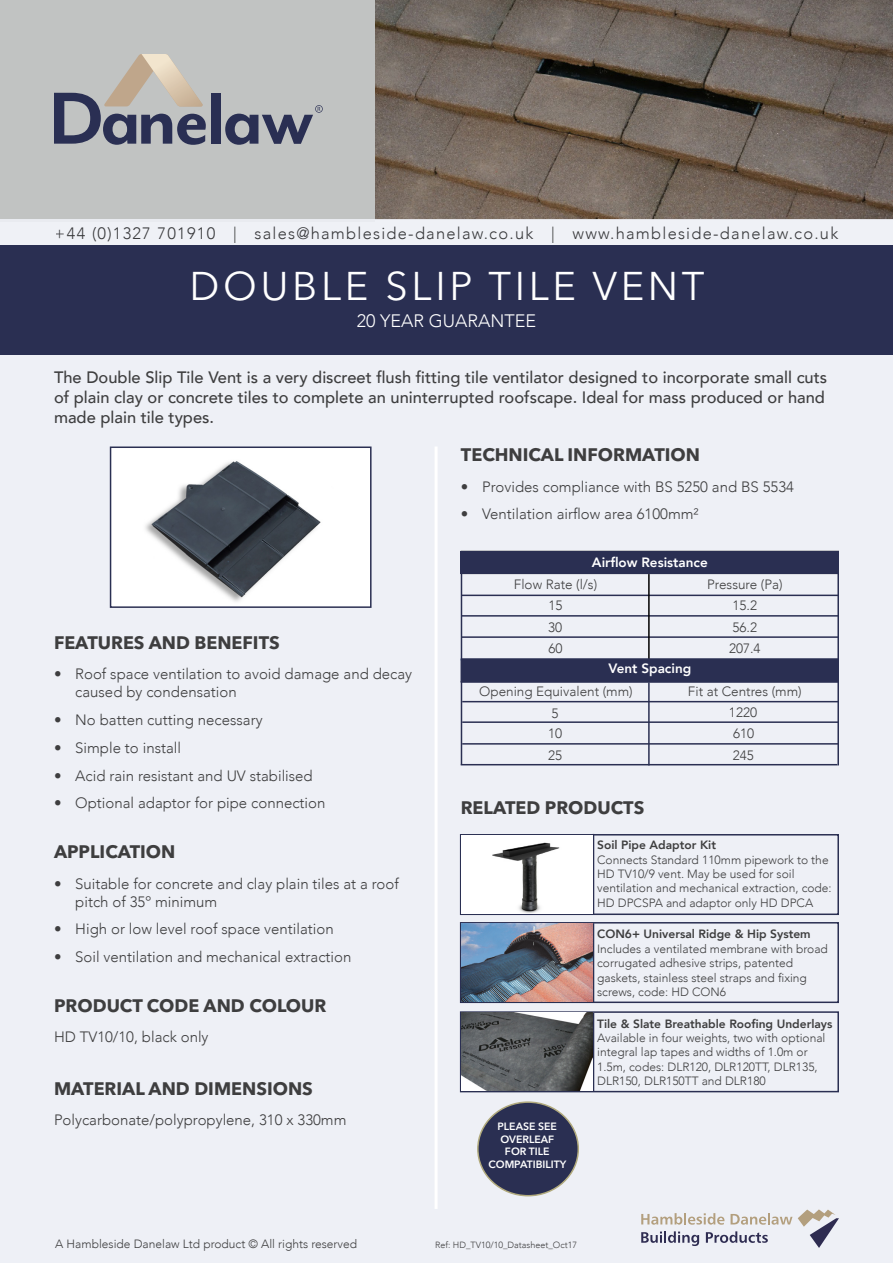
<style>
.page{position:relative;width:893px;height:1263px;background:#fff}
.page>*{position:absolute;margin:0;border:0;box-sizing:border-box;transform-origin:0 0}
.Heading_1{font:39.75px "Avenir Next LT Pro";letter-spacing:.09em;color:#fff}
.Heading_2{font:700 18px "Avenir Next LT Pro";color:#3e3e3f}
.Heading_1-2{font:300 18px "Avenir";color:#fff}
.Intro_body_text{font:500 16.5px/19.8px "Avenir";color:#3e3e3f}
.t1{font:300 16.5px "Avenir";letter-spacing:.075em;color:#3e3e3f}
.Heading_2-2{font:300 15px/18px "Avenir";color:#3e3e3f}
.Bullets{font:300 13.5px "Avenir";color:#3e3e3f}
.Bullets-2{font:800 13.5px "Avenir";color:#fff}
.Bullets-3{font:300 12px/14.4px "Avenir";color:#3e3e3f}
.Heading__Product_cod{font:600 10.5px/12.6px "Avenir Next LT Pro";color:#fff;text-align:center}
.t2{font:300 9px "Avenir";color:#3e3e3f}
.s1{font-weight:800}
</style>
<div class="page">
<div style="left:0;top:341px;width:893px;height:922px;background:#eef0f6"></div>
<img style="left:374px;top:0;width:519px;height:219px">
<div style="left:0;top:0;width:374px;height:221px;background:#c1c3c2"></div>
<svg style="left:54px;top:54px;width:152px;height:91px"></svg>
<div style="left:211px;top:93px;width:9px;height:51px;background:#2a2f53"></div>
<svg style="left:225px;top:105px;width:98px;height:40px"></svg>
<div style="left:460px;top:834px;width:379px;height:81px;background:#eef0f6;border:2px solid #2a2f52"></div>
<div style="left:460px;top:1011px;width:379px;height:81px;background:#eef0f6;border:2px solid #2a2f52"></div>
<div style="left:460px;top:922px;width:379px;height:81px;background:#eef0f6;border:2px solid #2a2f52"></div>
<hr style="left:593px;top:834px;width:1px;height:80px;background:#2a2f52">
<hr style="left:593px;top:923px;width:1px;height:79px;background:#2a2f52">
<hr style="left:593px;top:1013px;width:1px;height:78px;background:#2a2f52">
<img style="left:461px;top:836px;width:132px;height:77px">
<img style="left:462px;top:923px;width:131px;height:78px">
<img style="left:461px;top:1013px;width:132px;height:78px">
<img style="left:113px;top:449px;width:256px;height:156px">
<div style="left:110px;top:446px;width:262px;height:162px;border:2px solid #2a2f52"></div>
<hr style="left:461px;top:573px;width:1px;height:191px;background:#2a2f52">
<div style="left:478px;top:1102px;width:100px;height:94px;background:#2a2f52;border-radius:50%"></div>
<div style="left:477px;top:1101px;width:102px;height:95px;border:2px solid #b1aa7d;border-radius:50%"></div>
<hr style="left:462px;top:595px;width:377px;height:1px;background:#2a2f52">
<hr style="left:462px;top:615px;width:377px;height:2px;background:#2a2f52">
<hr style="left:462px;top:636px;width:377px;height:2px;background:#2a2f52">
<hr style="left:462px;top:701px;width:377px;height:1px;background:#2a2f52">
<hr style="left:462px;top:721px;width:377px;height:2px;background:#2a2f52">
<hr style="left:462px;top:743px;width:377px;height:2px;background:#2a2f52">
<hr style="left:461px;top:764px;width:376px;height:1px;background:#2a2f52">
<hr style="left:648px;top:574px;width:2px;height:86px;background:#000">
<hr style="left:837px;top:551px;width:2px;height:214px;background:#2a2f52">
<hr style="left:648px;top:682px;width:2px;height:83px;background:#2a2f52">
<div style="left:461px;top:551px;width:378px;height:23px;background:#2a2f52"></div>
<div style="left:461px;top:659px;width:377px;height:23px;background:#2a2f52"></div>
<div style="left:461px;top:658px;width:378px;height:24px;border:2px solid #2a2f52"></div>
<hr style="left:461px;top:681px;width:378px;height:1px;background:#2a2f52">
<div style="left:0;top:219px;width:893px;height:28px;background:#eef0f6"></div>
<div style="left:0;top:245px;width:893px;height:109px;background:#2a2f52"></div>
<hr style="left:435px;top:446px;width:3px;height:763px;background:#fff">
<svg style="left:641px;top:1213px;width:83px;height:12px"></svg>
<svg style="left:731px;top:1213px;width:61px;height:12px"></svg>
<svg style="left:641px;top:1231px;width:58px;height:15px"></svg>
<svg style="left:706px;top:1231px;width:62px;height:12px"></svg>
<svg style="left:798px;top:1209px;width:41px;height:39px"></svg>
<h3 class="t1" style="left:55px;top:223px;width:785px">+44 (0)1327 701910 | sales@hambleside-danelaw.co.uk | www.hambleside-danelaw.co.uk</h3>
<p class="Heading_1" style="left:189px;top:262px;width:517px">DOUBLE SLIP TILE VENT</p>
<p class="Heading_1-2" style="left:357px;top:310px;width:181px">20 YEAR GUARANTEE</p>
<p class="Intro_body_text" style="left:54px;top:367px;width:775px">The Double Slip Tile Vent is a very discreet flush fitting tile ventilator designed to incorporate small cuts of plain clay or concrete tiles to complete an uninterrupted roofscape. Ideal for mass produced or hand made plain tile types.</p>
<p class="Heading_2" style="left:461px;top:443px;width:241px">TECHNICAL INFORMATION</p>
<p class="Heading_2-2" style="left:461px;top:477px;width:334px">• Provides compliance with BS 5250 and BS 5534</p>
<p class="Heading_2-2" style="left:461px;top:505px;width:239px">• Ventilation airflow area 6100mm²</p>
<p class="Heading_2" style="left:54px;top:631px;width:227px">FEATURES AND BENEFITS</p>
<p class="Heading_2-2" style="left:75px;top:665px;width:338px;text-indent:-21px">• Roof space ventilation to avoid damage and decay caused by condensation</p>
<p class="Heading_2-2" style="left:54px;top:711px;width:210px">• No batten cutting necessary</p>
<p class="Heading_2-2" style="left:54px;top:739px;width:129px">• Simple to install</p>
<p class="Heading_2-2" style="left:54px;top:766px;width:260px">• Acid rain resistant and UV stabilised</p>
<p class="Heading_2-2" style="left:54px;top:794px;width:273px">• Optional adaptor for pipe connection</p>
<p class="Heading_2" style="left:54px;top:840px;width:123px">APPLICATION</p>
<p class="Heading_2-2" style="left:75px;top:874px;width:325px;text-indent:-21px">• Suitable for concrete and clay plain tiles at a roof pitch of 35º minimum</p>
<p class="Heading_2-2" style="left:54px;top:920px;width:281px">• High or low level roof space ventilation</p>
<p class="Heading_2-2" style="left:54px;top:948px;width:299px">• Soil ventilation and mechanical extraction</p>
<p class="Heading_2" style="left:54px;top:994px;width:274px">PRODUCT CODE AND COLOUR</p>
<p class="Heading_2-2" style="left:54px;top:1028px;width:156px">HD TV10/10, black only</p>
<p class="Heading_2" style="left:54px;top:1077px;width:260px">MATERIAL AND DIMENSIONS</p>
<p class="Heading_2-2" style="left:54px;top:1111px;width:294px">Polycarbonate/polypropylene, 310 x 330mm</p>
<p class="Bullets-2" style="left:592px;top:551px;width:117px">Airflow Resistance</p>
<p class="Bullets" style="left:514px;top:576px;width:85px">Flow Rate (l/s)</p>
<p class="Bullets" style="left:548px;top:598px;width:16px">15</p>
<p class="Bullets" style="left:548px;top:619px;width:16px">30</p>
<p class="Bullets" style="left:548px;top:640px;width:16px">60</p>
<p class="Bullets-2" style="left:608px;top:658px;width:84px">Vent Spacing</p>
<p class="Bullets" style="left:707px;top:576px;width:77px">Pressure (Pa)</p>
<p class="Bullets" style="left:733px;top:598px;width:26px">15.2</p>
<p class="Bullets" style="left:733px;top:619px;width:26px">56.2</p>
<p class="Bullets" style="left:729px;top:641px;width:33px">207.4</p>
<p class="Bullets" style="left:479px;top:683px;width:155px">Opening Equivalent (mm)</p>
<p class="Bullets" style="left:552px;top:705px;width:9px">5</p>
<p class="Bullets" style="left:548px;top:725px;width:16px">10</p>
<p class="Bullets" style="left:548px;top:747px;width:16px">25</p>
<p class="Bullets" style="left:688px;top:683px;width:115px">Fit at Centres (mm)</p>
<p class="Bullets" style="left:729px;top:705px;width:30px">1220</p>
<p class="Bullets" style="left:733px;top:725px;width:23px">610</p>
<p class="Bullets" style="left:733px;top:747px;width:23px">245</p>
<p class="Heading_2" style="left:461px;top:797px;width:185px">RELATED PRODUCTS</p>
<p class="Bullets-3" style="left:597px;top:838px;width:236px"><span class="s1">Soil Pipe Adaptor Kit<br></span>Connects Standard 110mm pipework to the HD TV10/9 vent. May be used for soil ventilation and mechanical extraction, code:<br>HD DPCSPA and adaptor only HD DPCA</p>
<p class="Bullets-3" style="left:597px;top:927px;width:232px"><span class="s1">CON6+ Universal Ridge &amp; Hip System </span>Includes a ventilated membrane with broad corrugated adhesive strips, patented gaskets, stainless steel straps and fixing screws, code: HD CON6</p>
<p class="Bullets-3" style="left:597px;top:1016px;width:237px"><span class="s1">Tile &amp; Slate Breathable Roofing Underlays </span>Available in four weights, two with optional integral lap tapes and widths of 1.0m or 1.5m, codes: DLR120, DLR120TT, DLR135, DLR150, DLR150TT and DLR180</p>
<p class="Heading__Product_cod" style="left:489px;top:1120px;width:79px">PLEASE SEE<br>OVERLEAF<br>FOR TILE<br>COMPATIBILITY</p>
<p class="Bullets-3" style="left:55px;top:1236px;width:303px">A Hambleside Danelaw Ltd product © All rights reserved</p>
<p class="t2" style="left:435px;top:1239px;width:143px">Ref: HD_TV10/10_Datasheet_Oct17</p>
</div>
